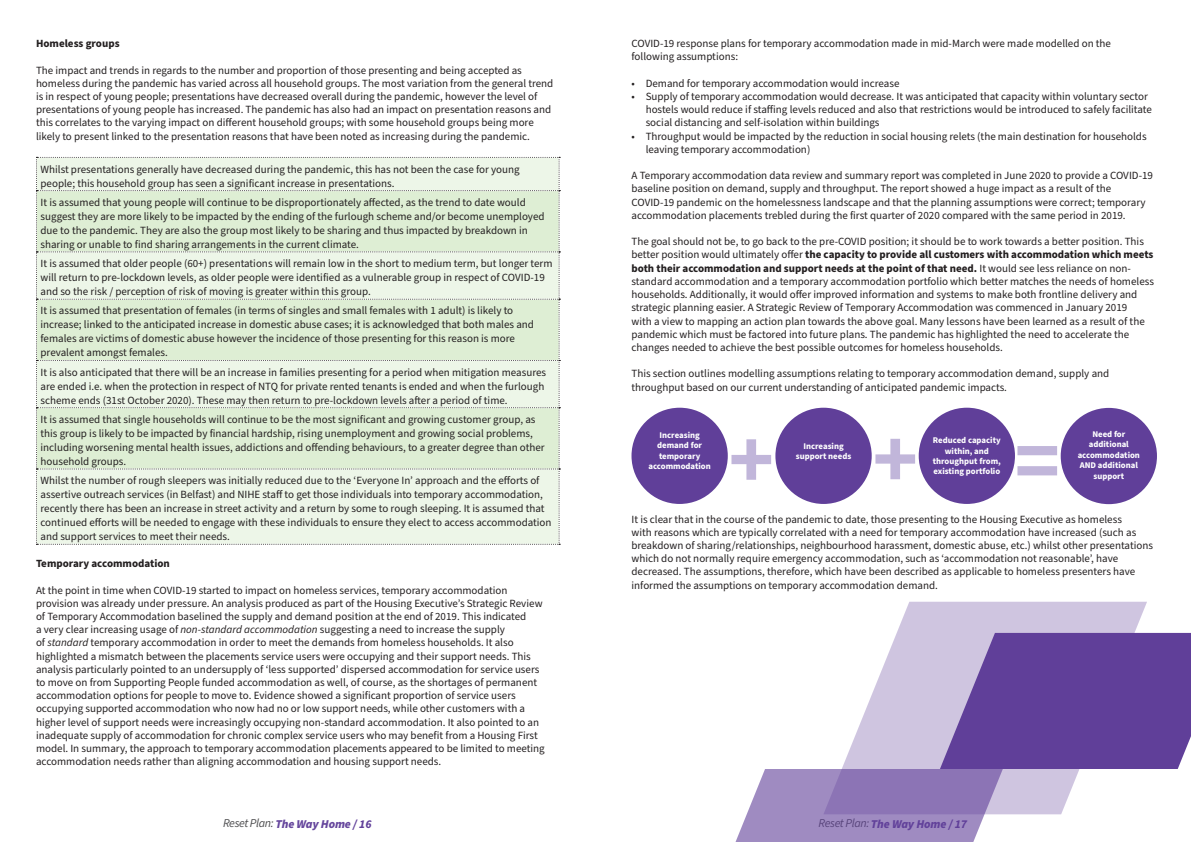
<style>
.page{position:relative;width:1191px;height:842px;background:#fff}
.page>*{position:absolute;margin:0;border:0;box-sizing:border-box;transform-origin:0 0}
.h_Heading{font:700 85.4px "Source Sans Pro";color:#c1b6da}
.t1{font:italic 900 12px "Source Sans Pro";letter-spacing:-.01em;color:#66479d}
.p_body_text{font:11px/13.2px "Source Sans Pro";color:#231f20}
.p_body_text-2{font:700 11px "Source Sans Pro";color:#231f20}
.p_body_text-3{font:700 8.7px/10.5px "Source Sans Pro";color:#fff;text-align:center}
.s1{font-style:italic}
.s2{font-weight:700}
.s3{font-weight:400;color:#4d4d4f}
.s4{font-weight:700;color:#603f99}
</style>
<div class="page">
<div style="left:897px;top:602px;width:250px;height:31px;background:#cfc5e0"></div>
<svg style="left:735px;top:633px;width:456px;height:209px"></svg>
<svg style="left:36px;top:157px;width:524px;height:388px;background:#e4f0dd"></svg>
<div style="left:631px;top:408px;width:97px;height:96px;background:#603f99;border-radius:50%"></div>
<div style="left:775px;top:408px;width:96px;height:96px;background:#603f99;border-radius:50%"></div>
<div style="left:918px;top:408px;width:97px;height:96px;background:#603f99;border-radius:50%"></div>
<div style="left:1060px;top:408px;width:97px;height:96px;background:#603f99;border-radius:50%"></div>
<p class="p_body_text-2" style="left:36px;top:36px;width:85px">Homeless groups</p>
<p class="p_body_text" style="left:36px;top:64px;width:519px">The impact and trends in regards to the number and proportion of those presenting and being accepted as homeless during the pandemic has varied across all household groups. The most variation from the general trend is in respect of young people; presentations have decreased overall during the pandemic, however the level of presentations of young people has increased. The pandemic has also had an impact on presentation reasons and this correlates to the varying impact on different household groups; with some household groups being more likely to present linked to the presentation reasons that have been noted as increasing during the pandemic.</p>
<p class="p_body_text" style="left:40px;top:162px;width:481px;line-height:14px">Whilst presentations generally have decreased during the pandemic, this has not been the case for young people; this household group has seen a significant increase in presentations.</p>
<p class="p_body_text" style="left:40px;top:196px;width:505px;line-height:14px">It is assumed that young people will continue to be disproportionately affected, as the trend to date would suggest they are more likely to be impacted by the ending of the furlough scheme and/or become unemployed due to the pandemic. They are also the group most likely to be sharing and thus impacted by breakdown in sharing or unable to find sharing arrangements in the current climate.</p>
<p class="p_body_text" style="left:40px;top:257px;width:513px;line-height:14px">It is assumed that older people (60+) presentations will remain low in the short to medium term, but longer term will return to pre-lockdown levels, as older people were identified as a vulnerable group in respect of COVID-19 and so the risk / perception of risk of moving is greater within this group.</p>
<p class="p_body_text" style="left:40px;top:304px;width:495px;line-height:14px">It is assumed that presentation of females (in terms of singles and small females with 1 adult) is likely to increase; linked to the anticipated increase in domestic abuse cases; it is acknowledged that both males and females are victims of domestic abuse however the incidence of those presenting for this reason is more prevalent amongst females.</p>
<p class="p_body_text" style="left:40px;top:365px;width:507px;line-height:14px">It is also anticipated that there will be an increase in families presenting for a period when mitigation measures are ended i.e. when the protection in respect of NTQ for private rented tenants is ended and when the furlough scheme ends (31st October 2020). These may then return to pre-lockdown levels after a period of time.</p>
<p class="p_body_text" style="left:40px;top:413px;width:505px;line-height:14px">It is assumed that single households will continue to be the most significant and growing customer group, as this group is likely to be impacted by financial hardship, rising unemployment and growing social problems, including worsening mental health issues, addictions and offending behaviours, to a greater degree than other household groups.</p>
<p class="p_body_text" style="left:40px;top:474px;width:512px;line-height:14px">Whilst the number of rough sleepers was initially reduced due to the ‘Everyone In’ approach and the efforts of assertive outreach services (in Belfast) and NIHE staff to get those individuals into temporary accommodation, recently there has been an increase in street activity and a return by some to rough sleeping. It is assumed that continued efforts will be needed to engage with these individuals to ensure they elect to access accommodation and support services to meet their needs.</p>
<p class="p_body_text-2" style="left:36px;top:556px;width:135px">Temporary accommodation</p>
<p class="p_body_text" style="left:36px;top:584px;width:510px">At the point in time when COVID-19 started to impact on homeless services, temporary accommodation provision was already under pressure. An analysis produced as part of the Housing Executive’s Strategic Review of Temporary Accommodation baselined the supply and demand position at the end of 2019. This indicated<br>a very clear increasing usage of <span class="s1">non-standard accommodation</span> suggesting a need to increase the supply<br>of <span class="s1">standard</span> temporary accommodation in order to meet the demands from homeless households. It also highlighted a mismatch between the placements service users were occupying and their support needs. This analysis particularly pointed to an undersupply of ‘less supported’ dispersed accommodation for service users to move on from Supporting People funded accommodation as well, of course, as the shortages of permanent accommodation options for people to move to. Evidence showed a significant proportion of service users occupying supported accommodation who now had no or low support needs, while other customers with a higher level of support needs were increasingly occupying non-standard accommodation. It also pointed to an inadequate supply of accommodation for chronic complex service users who may benefit from a Housing First model. In summary, the approach to temporary accommodation placements appeared to be limited to meeting accommodation needs rather than aligning accommodation and housing support needs.</p>
<p class="p_body_text" style="left:631px;top:37px;width:481px">COVID-19 response plans for temporary accommodation made in mid-March were made modelled on the following assumptions:</p>
<p class="p_body_text" style="left:631px;top:77px;width:269px">• Demand for temporary accommodation would increase</p>
<p class="p_body_text" style="left:645px;top:90px;width:508px;text-indent:-14px">• Supply of temporary accommodation would decrease. It was anticipated that capacity within voluntary sector hostels would reduce if staffing levels reduced and also that restrictions would be introduced to safely facilitate social distancing and self-isolation within buildings</p>
<p class="p_body_text" style="left:645px;top:130px;width:502px;text-indent:-14px">• Throughput would be impacted by the reduction in social housing relets (the main destination for households leaving temporary accommodation)</p>
<p class="p_body_text" style="left:631px;top:169px;width:523px">A Temporary accommodation data review and summary report was completed in June 2020 to provide a COVID-19 baseline position on demand, supply and throughput. The report showed a huge impact as a result of the COVID-19 pandemic on the homelessness landscape and that the planning assumptions were correct; temporary accommodation placements trebled during the first quarter of 2020 compared with the same period in 2019.</p>
<p class="p_body_text" style="left:631px;top:235px;width:524px">The goal should not be, to go back to the pre-COVID position; it should be to work towards a better position. This better position would ultimately offer <span class="s2">the capacity to provide all customers with accommodation which meets both their accommodation and support needs at the point of that need.</span> It would see less reliance on non&shy;standard accommodation and a temporary accommodation portfolio which better matches the needs of homeless households. Additionally, it would offer improved information and systems to make both frontline delivery and strategic planning easier. A Strategic Review of Temporary Accommodation was commenced in January 2019<br>with a view to mapping an action plan towards the above goal. Many lessons have been learned as a result of the pandemic which must be factored into future plans. The pandemic has highlighted the need to accelerate the changes needed to achieve the best possible outcomes for homeless households.</p>
<p class="p_body_text" style="left:631px;top:367px;width:479px">This section outlines modelling assumptions relating to temporary accommodation demand, supply and throughput based on our current understanding of anticipated pandemic impacts.</p>
<p class="p_body_text-3" style="left:659px;top:430px;width:42px">Increasing</p>
<p class="p_body_text-3" style="left:657px;top:440px;width:46px">demand for</p>
<p class="p_body_text-3" style="left:648px;top:451px;width:64px">temporary accommodation</p>
<p class="p_body_text-3" style="left:1092px;top:429px;width:35px">Need for</p>
<p class="p_body_text-3" style="left:1077px;top:439px;width:64px">additional accommodation</p>
<p class="p_body_text-3" style="left:1079px;top:460px;width:60px">AND additional</p>
<p class="p_body_text-3" style="left:1093px;top:471px;width:32px">support</p>
<p class="p_body_text" style="left:631px;top:513px;width:523px">It is clear that in the course of the pandemic to date, those presenting to the Housing Executive as homeless<br>with reasons which are typically correlated with a need for temporary accommodation have increased (such as breakdown of sharing/relationships, neighbourhood harassment, domestic abuse, etc.) whilst other presentations which do not normally require emergency accommodation, such as ‘accommodation not reasonable’, have decreased. The assumptions, therefore, which have been described as applicable to homeless presenters have informed the assumptions on temporary accommodation demand.</p>
<p class="p_body_text-3" style="left:933px;top:435px;width:69px">Reduced capacity within, and</p>
<p class="p_body_text-3" style="left:932px;top:456px;width:70px;text-align:left">throughput from, existing portfolio</p>
<p class="h_Heading" style="left:728px;top:401px;width:47px">+</p>
<p class="h_Heading" style="left:872px;top:401px;width:47px">+</p>
<p class="h_Heading" style="left:1014px;top:402px;width:47px">=</p>
<p class="p_body_text-3" style="left:803px;top:441px;width:42px">Increasing</p>
<p class="p_body_text-3" style="left:796px;top:451px;width:57px">support needs</p>
<p class="t1" style="left:223px;top:816px;width:150px"><span class="s3">Reset Plan:</span> The Way Home / <span class="s4">16</span></p>
<p class="t1" style="left:818px;top:816px;width:150px"><span class="s3">Reset Plan:</span> The Way Home / <span class="s4">17</span></p>
</div>
